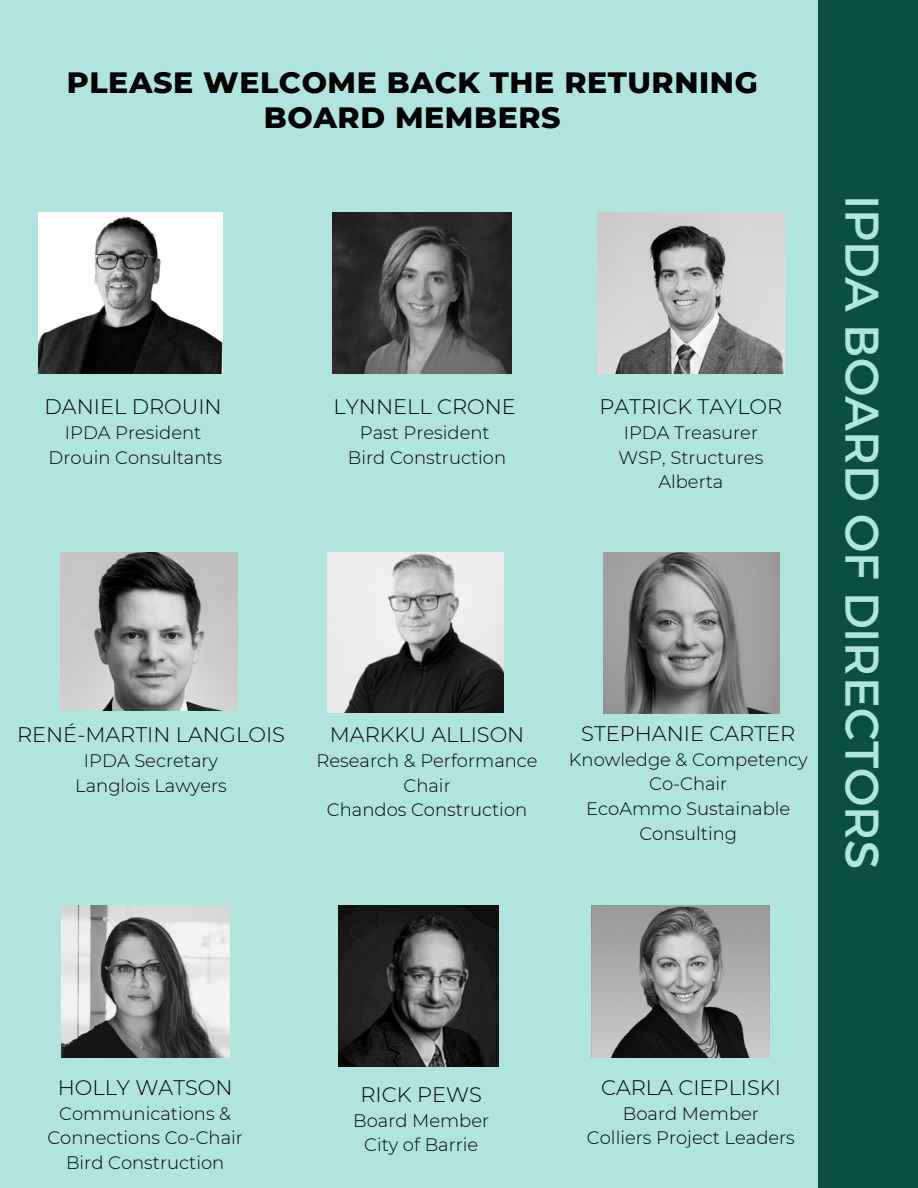
<style>
.page{position:relative;width:918px;height:1188px;background:#fff}
.page>*{position:absolute;margin:0;border:0;box-sizing:border-box;transform-origin:0 0}
.t1{font:47.25px "Montserrat";color:#b0e4de}
.t2{font:800 30px/34.8px "Montserrat";letter-spacing:.02em;color:#000;text-align:center}
.t3{font:300 21px "Montserrat";color:#000}
.t4{font:300 18px/24.8px "Montserrat";color:#000;text-align:center}
</style>
<div class="page">
<div style="left:0;top:0;width:819px;height:1188px;background:#b0e4de"></div>
<div style="left:819px;top:0;width:99px;height:1188px;background:#0a4e44"></div>
<img style="left:39px;top:212px;width:183px;height:161px">
<img style="left:332px;top:212px;width:179px;height:161px">
<img style="left:598px;top:212px;width:186px;height:161px">
<img style="left:339px;top:905px;width:160px;height:161px">
<img style="left:327px;top:553px;width:177px;height:159px">
<img style="left:603px;top:553px;width:177px;height:160px">
<img style="left:61px;top:905px;width:169px;height:152px">
<img style="left:592px;top:905px;width:178px;height:152px">
<img style="left:61px;top:553px;width:176px;height:157px">
<h2 class="t2" style="left:67px;top:65px;width:693px">PLEASE WELCOME BACK THE RETURNING<br>BOARD MEMBERS</h2>
<p class="t3" style="left:45px;top:394px;width:179px">DANIEL DROUIN</p>
<p class="t4" style="left:65px;top:420px;width:138px">IPDA President</p>
<p class="t4" style="left:49px;top:445px;width:175px">Drouin Consultants</p>
<p class="t3" style="left:334px;top:394px;width:184px">LYNNELL CRONE</p>
<p class="t4" style="left:360px;top:420px;width:131px">Past President</p>
<h1 class="t4" style="left:348px;top:445px;width:160px">Bird Construction</h1>
<p class="t3" style="left:600px;top:394px;width:184px">PATRICK TAYLOR</p>
<p class="t4" style="left:624px;top:420px;width:136px">IPDA Treasurer</p>
<p class="t4" style="left:619px;top:445px;width:146px">WSP, Structures<br>Alberta</p>
<p class="t3" style="left:17px;top:722px;width:269px">RENÉ-MARTIN LANGLOIS</p>
<p class="t4" style="left:75px;top:748px;width:153px">IPDA Secretary<br>Langlois Lawyers</p>
<p class="t3" style="left:330px;top:722px;width:196px">MARKKU ALLISON</p>
<p class="t4" style="left:317px;top:748px;width:223px">Research &amp; Performance</p>
<p class="t4" style="left:403px;top:773px;width:49px">Chair</p>
<p class="t4" style="left:327px;top:798px;width:202px">Chandos Construction</p>
<p class="t3" style="left:581px;top:721px;width:216px">STEPHANIE CARTER</p>
<p class="t4" style="left:569px;top:747px;width:240px">Knowledge &amp; Competency<br>Co-Chair</p>
<h3 class="t4" style="left:586px;top:796px;width:206px">EcoAmmo Sustainable</h3>
<p class="t4" style="left:639px;top:821px;width:99px">Consulting</p>
<p class="t1" style="left:893px;top:195px;width:677px;rotate:90deg">IPDA BOARD OF DIRECTORS</p>
<p class="t3" style="left:58px;top:1075px;width:176px">HOLLY WATSON</p>
<p class="t4" style="left:47px;top:1101px;width:197px">Communications &amp;<br>Connections Co-Chair</p>
<p class="t4" style="left:66px;top:1150px;width:160px">Bird Construction</p>
<p class="t3" style="left:361px;top:1082px;width:123px">RICK PEWS</p>
<p class="t4" style="left:353px;top:1108px;width:138px">Board Member</p>
<p class="t4" style="left:364px;top:1133px;width:116px">City of Barrie</p>
<p class="t3" style="left:601px;top:1075px;width:181px">CARLA CIEPLISKI</p>
<p class="t4" style="left:623px;top:1101px;width:138px">Board Member</p>
<p class="t4" style="left:587px;top:1126px;width:210px">Colliers Project Leaders</p>
</div>
